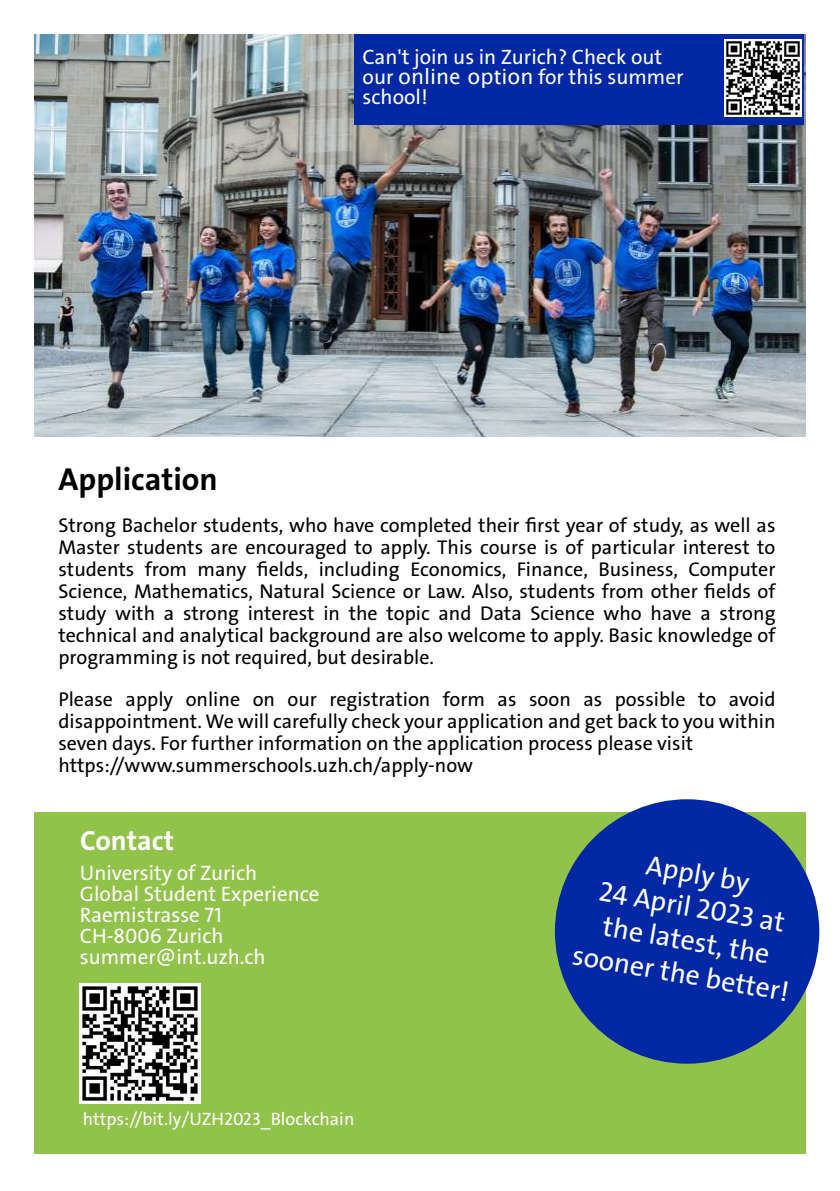
<style>
.page{position:relative;width:840px;height:1191px;background:#fff}
.page>*{position:absolute;margin:0;border:0;box-sizing:border-box;transform-origin:0 0}
.t1{font:32px "The Sans LP7 Bld";color:#000}
.t2{font:28px/33.6px "The Sans LP5 Plain";color:#fff;text-align:center}
.t3{font:28px "The Sans LP7 Bld";color:#fff}
.t4{font:21px/21px "The Sans LP5 Plain";color:#fff}
.t5{font:20px/22px "The Sans LP5 Plain";color:#000;text-align:justify}
.t6{font:18px "The Sans LP5 Plain";color:#fff}
.s1{font-family:"Lucida Grande"}
</style>
<div class="page">
<div style="left:34px;top:812px;width:771px;height:342px;background:#91c34a"></div>
<div style="left:555px;top:799px;width:264px;height:265px;background:#0028a5;border-radius:50%"></div>
<img style="left:80px;top:983px;width:121px;height:121px">
<img style="left:34px;top:34px;width:771px;height:403px">
<div style="left:354px;top:35px;width:450px;height:90px;background:#0028a5"></div>
<img style="left:724px;top:40px;width:77px;height:77px">
<h1 class="t1" style="left:58px;top:466px;width:161px">Application</h1>
<p class="t4" style="left:363px;top:49px;width:322px;line-height:20px">Can't join us in Zurich? Check out our <span class="s1">online option</span> for this summer school!</p>
<p class="t5" style="left:58px;top:516px;width:719px">Strong Bachelor students, who have completed their first year of study, as well as Master students are encouraged to apply. This course is of particular interest to students from many fields, including Economics, Finance, Business, Computer Science, Mathematics, Natural Science or Law. Also, students from other fields of study with a strong interest in the topic and Data Science who have a strong technical and analytical background are also welcome to apply. Basic knowledge of programming is not required, but desirable.</p>
<p class="t5" style="left:58px;top:690px;width:719px;text-align:left">Please apply online on our registration form as soon as possible to avoid disappointment. We will carefully check your application and get back to you within seven days. For further information on the application process please visit https://www.summerschools.uzh.ch/apply-now</p>
<h2 class="t3" style="left:80px;top:830px;width:96px">Contact</h2>
<p class="t4" style="left:80px;top:865px;width:241px">University of Zurich<br>Global Student Experience<br>Raemistrasse 71<br>CH-8006 Zurich summer@int.uzh.ch</p>
<p class="t6" style="left:83px;top:1112px;width:273px">https://bit.ly/UZH2023_Blockchain</p>
<h2 class="t2" style="left:593px;top:841px;width:221px;rotate:10deg">Apply by<br>24 April 2023 at the latest, the sooner the better!</h2>
</div>
